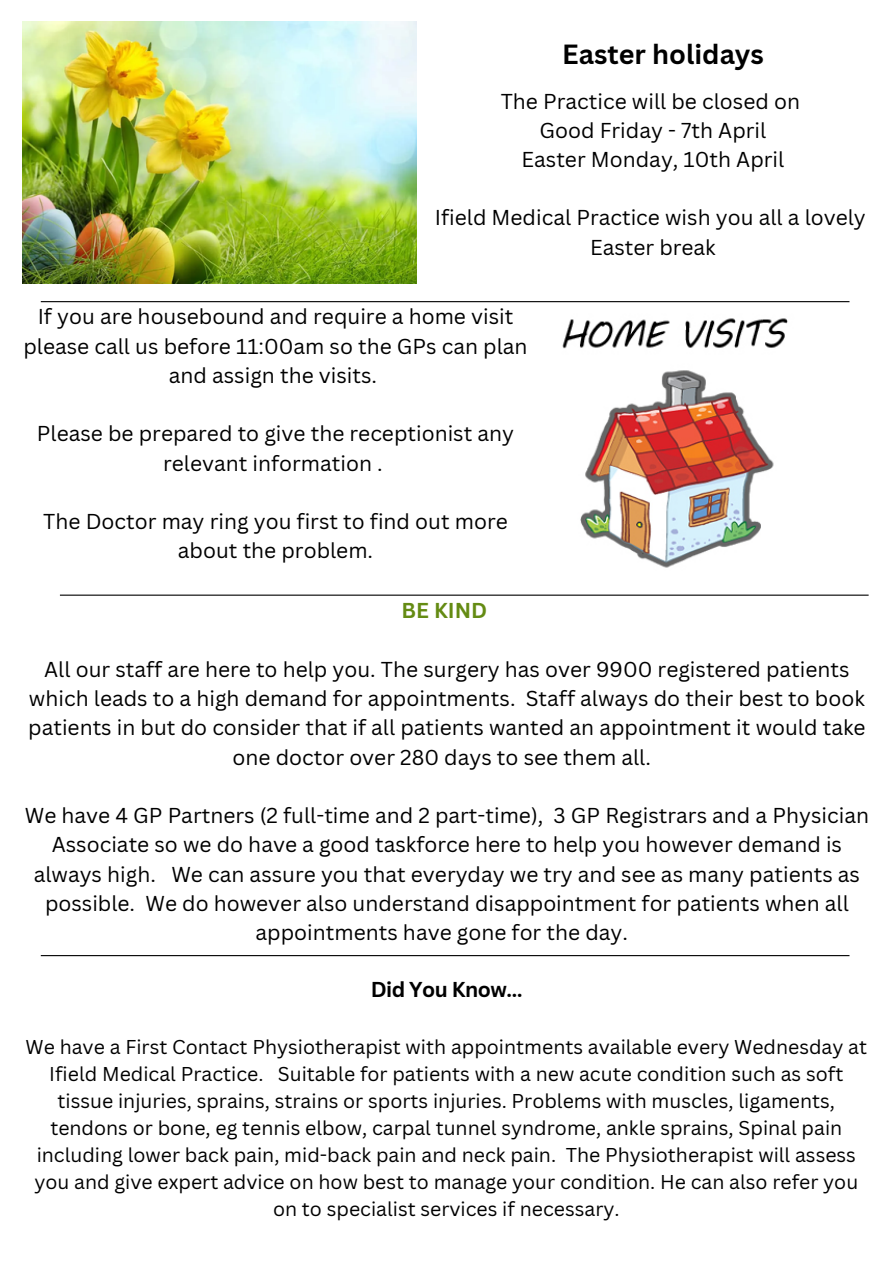
<style>
.page{position:relative;width:893px;height:1264px;background:#fff}
.page>*{position:absolute;margin:0;border:0;box-sizing:border-box;transform-origin:0 0}
.t1{font:700 27px "Canva Sans";color:#000}
.t2{font:21px/29.2px "Canva Sans";color:#000;text-align:center}
.t3{font:700 21px "Canva Sans";letter-spacing:-.025em;color:#000}
.t4{font:700 21px "Canva Sans";color:#648b13}
.t5{font:19.5px/27px "Canva Sans";color:#000;text-align:center}
</style>
<div class="page">
<img style="left:23px;top:22px;width:393px;height:261px">
<hr style="left:41px;top:301px;width:808px;height:1px;background:#000">
<img style="left:562px;top:318px;width:226px;height:250px">
<hr style="left:41px;top:955px;width:808px;height:1px;background:#000">
<hr style="left:60px;top:594px;width:808px;height:1px;background:#000">
<p class="t1" style="left:562px;top:35px;width:203px">Easter holidays</p>
<p class="t2" style="left:500px;top:86px;width:301px">The Practice will be closed on<br>Good Friday - 7th April<br>Easter Monday, 10th April</p>
<p class="t2" style="left:435px;top:203px;width:432px">Ifield Medical Practice wish you all a lovely<br>Easter break</p>
<p class="t2" style="left:23px;top:301px;width:505px">If you are housebound and require a home visit please call us before 11:00am so the GPs can plan and assign the visits.</p>
<p class="t2" style="left:37px;top:418px;width:478px">Please be prepared to give the receptionist any relevant information .</p>
<p class="t2" style="left:43px;top:506px;width:466px">The Doctor may ring you first to find out more about the problem.</p>
<p class="t4" style="left:401px;top:596px;width:87px">BE KIND</p>
<p class="t2" style="left:28px;top:654px;width:838px">All our staff are here to help you. The surgery has over 9900 registered patients which leads to a high demand for appointments. Staff always do their best to book patients in but do consider that if all patients wanted an appointment it would take one doctor over 280 days to see them all.</p>
<p class="t2" style="left:25px;top:800px;width:845px">We have 4 GP Partners (2 full-time and 2 part-time), 3 GP Registrars and a Physician Associate so we do have a good taskforce here to help you however demand is always high. We can assure you that everyday we try and see as many patients as possible. We do however also understand disappointment for patients when all appointments have gone for the day.</p>
<p class="t3" style="left:370px;top:974px;width:153px">Did You Know…</p>
<p class="t5" style="left:26px;top:1033px;width:843px">We have a First Contact Physiotherapist with appointments available every Wednesday at Ifield Medical Practice. Suitable for patients with a new acute condition such as soft tissue injuries, sprains, strains or sports injuries. Problems with muscles, ligaments, tendons or bone, eg tennis elbow, carpal tunnel syndrome, ankle sprains, Spinal pain including lower back pain, mid-back pain and neck pain. The Physiotherapist will assess you and give expert advice on how best to manage your condition. He can also refer you on to specialist services if necessary.</p>
</div>
